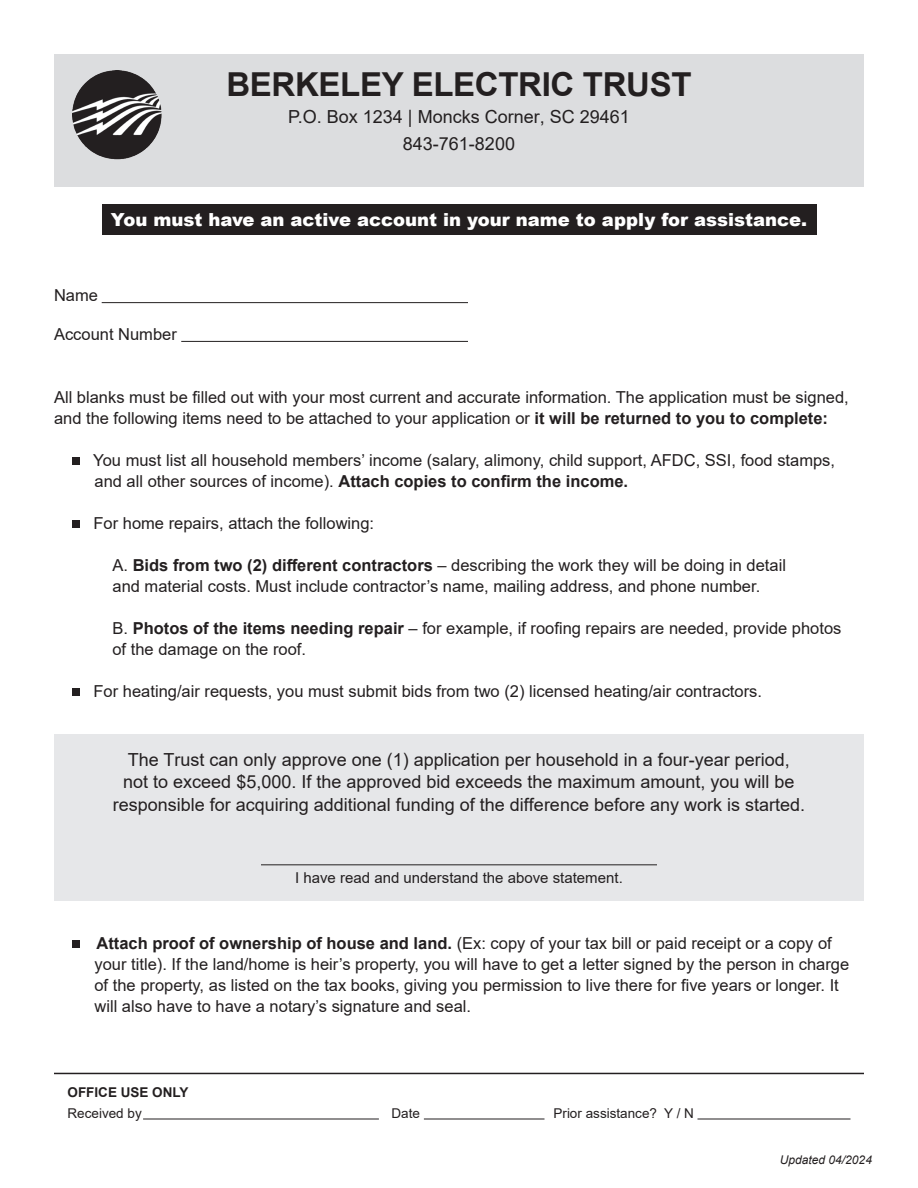
<style>
.page{position:relative;width:918px;height:1188px;background:#fff}
.page>*{position:absolute;margin:0;border:0;box-sizing:border-box;transform-origin:0 0}
.t1{font:700 33px "Arial";letter-spacing:-.01em;color:#231f20}
.t2{font:18px/22.5px "Arial";color:#231f20;text-align:center}
.t3{font:900 18px "Arial";color:#fff}
.t4{font:16.5px/21px "Arial";color:#231f20}
.t5{font:15px "Arial";color:#231f20}
.t6{font:13.5px "Arial";color:#231f20}
.t7{font:700 13.5px "Arial";color:#231f20}
.t8{font:italic 12px "Arial";color:#221e1f}
.s1{font-weight:700}
</style>
<div class="page">
<div style="left:54px;top:54px;width:810px;height:132px;background:#dcdddf"></div>
<div style="left:102px;top:204px;width:714px;height:31px;background:#231f20"></div>
<img style="left:72px;top:70px;width:90px;height:90px">
<div style="left:72px;top:940px;width:8px;height:7px;background:#231f20"></div>
<div style="left:54px;top:734px;width:810px;height:167px;background:#e6e7e9"></div>
<hr style="left:261px;top:864px;width:396px;height:1px;background:#231f20">
<div style="left:72px;top:457px;width:8px;height:7px;background:#231f20"></div>
<div style="left:72px;top:520px;width:8px;height:7px;background:#231f20"></div>
<div style="left:72px;top:688px;width:8px;height:7px;background:#231f20"></div>
<hr style="left:102px;top:302px;width:366px;height:1px;background:#231f20">
<hr style="left:181px;top:341px;width:287px;height:1px;background:#231f20">
<hr style="left:54px;top:1073px;width:810px;height:1px;background:#231f20">
<hr style="left:143px;top:1119px;width:236px;height:1px;background:#231f20">
<hr style="left:424px;top:1119px;width:121px;height:1px;background:#231f20">
<hr style="left:698px;top:1119px;width:152px;height:1px;background:#231f20">
<h1 class="t1" style="left:226px;top:61px;width:467px">BERKELEY ELECTRIC TRUST</h1>
<p class="t2" style="left:288px;top:103px;width:343px;line-height:27px">P.O. Box 1234 | Moncks Corner, SC 29461<br>843-761-8200</p>
<p class="t3" style="left:111px;top:206px;width:698px">You must have an active account in your name to apply for assistance.</p>
<p class="t4" style="left:54px;top:285px;width:46px">Name</p>
<p class="t4" style="left:54px;top:324px;width:124px">Account Number</p>
<p class="t4" style="left:54px;top:387px;width:796px">All blanks must be filled out with your most current and accurate information. The application must be signed, and the following items need to be attached to your application or <span class="s1">it will be returned to you to complete:</span></p>
<p class="t4" style="left:93px;top:450px;width:743px">You must list all household members’ income (salary, alimony, child support, AFDC, SSI, food stamps, and all other sources of income). <span class="s1">Attach copies to confirm the income.</span></p>
<p class="t4" style="left:94px;top:513px;width:282px">For home repairs, attach the following:</p>
<p class="t4" style="left:113px;top:555px;width:675px">A. <span class="s1">Bids from two (2) different contractors</span> – describing the work they will be doing in detail and material costs. Must include contractor’s name, mailing address, and phone number.</p>
<p class="t4" style="left:112px;top:618px;width:731px">B. <span class="s1">Photos of the items needing repair</span> – for example, if roofing repairs are needed, provide photos of the damage on the roof.</p>
<p class="t4" style="left:94px;top:681px;width:670px">For heating/air requests, you must submit bids from two (2) licensed heating/air contractors.</p>
<p class="t2" style="left:113px;top:748px;width:694px">The Trust can only approve one (1) application per household in a four-year period,<br>not to exceed $5,000. If the approved bid exceeds the maximum amount, you will be responsible for acquiring additional funding of the difference before any work is started.</p>
<p class="t5" style="left:295px;top:867px;width:329px">I have read and understand the above statement.</p>
<p class="t4" style="left:94px;top:933px;width:756px"><span class="s1">Attach proof of ownership of house and land.</span> (Ex: copy of your tax bill or paid receipt or a copy of your title). If the land/home is heir’s property, you will have to get a letter signed by the person in charge of the property, as listed on the tax books, giving you permission to live there for five years or longer. It will also have to have a notary’s signature and seal.</p>
<p class="t7" style="left:68px;top:1083px;width:123px">OFFICE USE ONLY</p>
<p class="t6" style="left:68px;top:1104px;width:76px">Received by</p>
<p class="t6" style="left:392px;top:1104px;width:30px">Date</p>
<p class="t6" style="left:554px;top:1104px;width:142px">Prior assistance? Y / N</p>
<p class="t8" style="left:780px;top:1152px;width:94px">Updated 04/2024</p>
</div>
